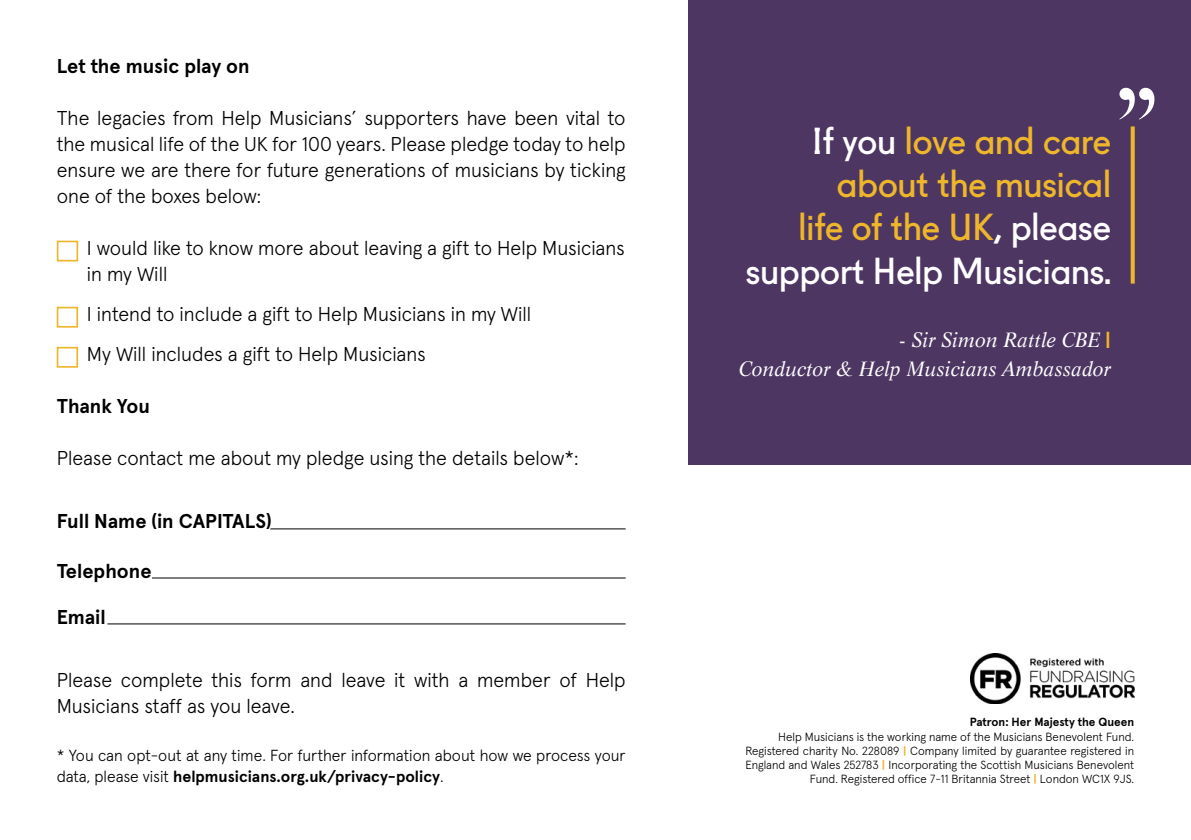
<style>
.page{position:relative;width:1191px;height:840px;background:#fff}
.page>*{position:absolute;margin:0;border:0;box-sizing:border-box;transform-origin:0 0}
.t1{font:117.8px "Felix Titling";color:#fff}
.t2{font:36px/43.2px "Fugue";color:#edb62b;text-align:right}
.t3{font:italic 20.2px/28.4px "Life LT";color:#fff;text-align:right}
.t4{font:300 20px/26px "Apercu";color:#000}
.t5{font:700 20px "Apercu";color:#000}
.t6{font:300 16px/21px "Apercu";color:#000}
.t7{font:300 11.8px/14.2px "Apercu";color:#000;text-align:right}
.t8{font:700 11.8px "Apercu";color:#000}
.s1{font-weight:700}
.s2{color:#fff}
.s3{font-family:"Apercu";font-weight:700;font-style:normal;color:#edb62b}
.s4{font-weight:700;color:#edb62b}
</style>
<div class="page">
<div style="left:688px;top:0;width:503px;height:464px;background:#4e3663"></div>
<svg style="left:1130px;top:126px;width:4px;height:157px"></svg>
<hr style="left:270px;top:528px;width:355px;height:1px;background:#000">
<hr style="left:152px;top:577px;width:473px;height:1px;background:#000">
<hr style="left:107px;top:623px;width:518px;height:1px;background:#000">
<div style="left:57px;top:240px;width:21px;height:21px;border:2px solid #edb62b"></div>
<div style="left:57px;top:306px;width:21px;height:21px;border:2px solid #edb62b"></div>
<div style="left:57px;top:346px;width:21px;height:21px;border:2px solid #edb62b"></div>
<img style="left:971px;top:653px;width:163px;height:50px">
<p class="t5" style="left:57px;top:50px;width:194px">Let the music play on</p>
<p class="t4" style="left:57px;top:103px;width:570px;text-align:justify">The legacies from Help Musicians’ supporters have been vital to the musical life of the UK for 100 years. Please pledge today to help ensure we are there for future generations of musicians by ticking one of the boxes below:</p>
<p class="t4" style="left:87px;top:233px;width:539px">I would like to know more about leaving a gift to Help Musicians in my Will</p>
<p class="t4" style="left:87px;top:292px;width:446px;line-height:40px">I intend to include a gift to Help Musicians in my Will<br>My Will includes a gift to Help Musicians</p>
<p class="t5" style="left:57px;top:390px;width:95px">Thank You</p>
<p class="t4" style="left:57px;top:443px;width:523px">Please contact me about my pledge using the details below*:</p>
<p class="t5" style="left:57px;top:505px;width:216px">Full Name (in CAPITALS)</p>
<p class="t5" style="left:57px;top:555px;width:96px">Telephone</p>
<p class="t5" style="left:57px;top:601px;width:51px">Email</p>
<p class="t4" style="left:57px;top:664px;width:570px">Please complete this form and leave it with a member of Help<br>Musicians staff as you leave.</p>
<p class="t6" style="left:57px;top:743px;width:570px">* You can opt-out at any time. For further information about how we process your data, please visit <span class="s1">helpmusicians.org.uk/privacy-policy</span>.</p>
<h2 class="t2" style="left:746px;top:116px;width:367px"><span class="s2">If you</span> love and care about the musical<br>life of the UK<span class="s2">, please support Help Musicians.</span></h2>
<h1 class="t1" style="left:1117px;top:64px;width:41px">”</h1>
<p class="t3" style="left:739px;top:326px;width:374px">- Sir Simon Rattle CBE <span class="s3">|<br></span>Conductor &amp; Help Musicians Ambassador</p>
<p class="t8" style="left:969px;top:712px;width:166px">Patron: Her Majesty the Queen</p>
<p class="t7" style="left:745px;top:727px;width:390px">Help Musicians is the working name of the Musicians Benevolent Fund.<br>Registered charity No. 228089 <span class="s4">|</span> Company limited by guarantee registered in England and Wales 252783 <span class="s4">|</span> Incorporating the Scottish Musicians Benevolent Fund. Registered office 7-11 Britannia Street <span class="s4">|</span> London WC1X 9JS.</p>
</div>
